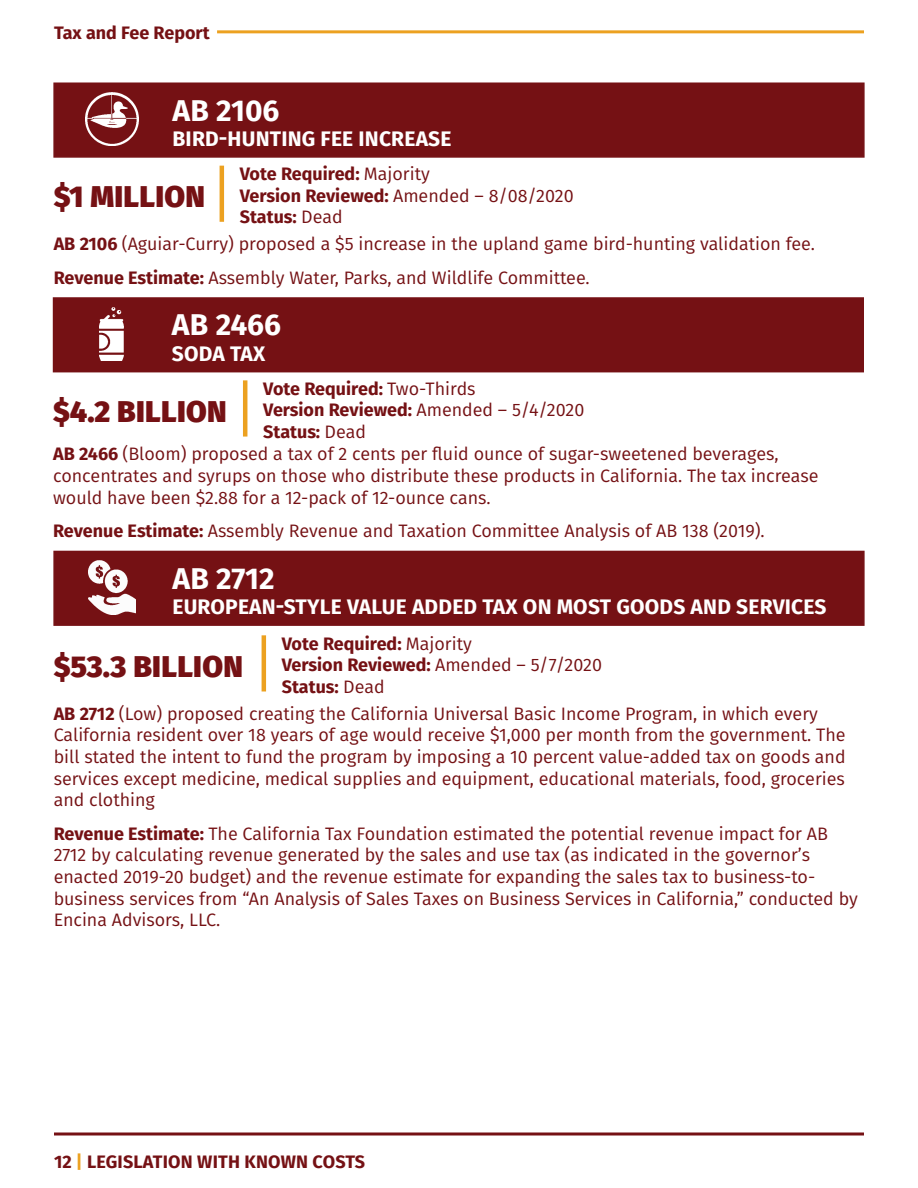
<style>
.page{position:relative;width:918px;height:1188px;background:#fff}
.page>*{position:absolute;margin:0;border:0;box-sizing:border-box;transform-origin:0 0}
.Bill_Write_Ups_Amoun{font:800 30px "Fira Sans";letter-spacing:.01em;color:#751114}
.Bill_Write_Up_Titles{font:700 30px "Fira Sans";color:#fff}
.Bill_Write_Up_Titles-2{font:700 21px "Fira Sans";letter-spacing:.01em;color:#fff}
.t1{font:18px/21.6px "Fira Sans";color:#751114}
.t2{font:700 18px "Fira Sans";color:#751114}
.s1{font-weight:700}
.s2{font-weight:400}
.s3{color:#eca120}
</style>
<div class="page">
<hr style="left:217px;top:30px;width:647px;height:3px;background:#eca120">
<svg style="left:54px;top:1132px;width:810px;height:4px;background:#974c4e"></svg>
<div style="left:53px;top:551px;width:812px;height:75px;background:#751114;border:2px solid #751114"></div>
<img style="left:88px;top:561px;width:48px;height:53px">
<hr style="left:262px;top:635px;width:4px;height:56px;background:#eca120">
<div style="left:53px;top:82px;width:812px;height:76px;background:#751114;border:2px solid #751114"></div>
<img style="left:85px;top:93px;width:54px;height:53px">
<hr style="left:220px;top:166px;width:4px;height:56px;background:#eca120">
<div style="left:53px;top:297px;width:811px;height:75px;background:#751114;border:2px solid #751114"></div>
<img style="left:99px;top:307px;width:24px;height:54px">
<hr style="left:243px;top:380px;width:4px;height:57px;background:#eca120">
<p class="t2" style="left:54px;top:17px;width:157px">Tax and Fee Report</p>
<p class="Bill_Write_Up_Titles" style="left:173px;top:85px;width:109px">AB 2106</p>
<p class="Bill_Write_Up_Titles-2" style="left:172px;top:121px;width:278px">BIRD-HUNTING FEE INCREASE</p>
<p class="Bill_Write_Ups_Amoun" style="left:54px;top:170px;width:153px">$1 MILLION</p>
<p class="t1" style="left:54px;top:233px;width:763px"><span class="s1">AB 2106</span> (Aguiar-Curry) proposed a $5 increase in the upland game bird-hunting validation fee.</p>
<p class="t1" style="left:54px;top:266px;width:538px"><span class="s1">Revenue Estimate:</span> Assembly Water, Parks, and Wildlife Committee.</p>
<p class="t2" style="left:240px;top:159px;width:192px">Vote Required: <span class="s2">Majority</span></p>
<p class="t1" style="left:240px;top:184px;width:335px"><span class="s1">Version Reviewed:</span> Amended – 8/08/2020</p>
<p class="t2" style="left:240px;top:202px;width:104px">Status: <span class="s2">Dead</span></p>
<p class="Bill_Write_Up_Titles" style="left:172px;top:300px;width:111px">AB 2466</p>
<p class="Bill_Write_Up_Titles-2" style="left:172px;top:336px;width:83px">SODA TAX</p>
<p class="Bill_Write_Ups_Amoun" style="left:53px;top:385px;width:175px">$4.2 BILLION</p>
<p class="t1" style="left:53px;top:443px;width:767px"><span class="s1">AB 2466</span> (Bloom) proposed a tax of 2 cents per fluid ounce of sugar-sweetened beverages, concentrates and syrups on those who distribute these products in California. The tax increase would have been $2.88 for a 12-pack of 12-ounce cans.</p>
<p class="t1" style="left:53px;top:520px;width:713px"><span class="s1">Revenue Estimate:</span> Assembly Revenue and Taxation Committee Analysis of AB 138 (2019).</p>
<p class="t2" style="left:263px;top:373px;width:214px">Vote Required: <span class="s2">Two-Thirds</span></p>
<p class="t2" style="left:263px;top:395px;width:323px">Version Reviewed: <span class="s2">Amended – 5/4/2020</span></p>
<p class="t2" style="left:263px;top:416px;width:104px">Status: <span class="s2">Dead</span></p>
<p class="Bill_Write_Up_Titles" style="left:173px;top:553px;width:104px">AB 2712</p>
<p class="Bill_Write_Up_Titles-2" style="left:172px;top:589px;width:254px">EUROPEAN-STYLE VALUE ADDED</p>
<p class="Bill_Write_Up_Titles-2" style="left:482px;top:589px;width:346px">TAX ON MOST GOODS AND SERVICES</p>
<p class="Bill_Write_Ups_Amoun" style="left:54px;top:640px;width:191px">$53.3 BILLION</p>
<p class="t1" style="left:54px;top:702px;width:793px"><span class="s1">AB 2712</span> (Low) proposed creating the California Universal Basic Income Program, in which every California resident over 18 years of age would receive $1,000 per month from the government. The bill stated the intent to fund the program by imposing a 10 percent value-added tax on goods and services except medicine, medical supplies and equipment, educational materials, food, groceries and clothing</p>
<p class="t1" style="left:54px;top:822px;width:806px"><span class="s1">Revenue Estimate:</span> The California Tax Foundation estimated the potential revenue impact for AB 2712 by calculating revenue generated by the sales and use tax (as indicated in the governor’s enacted 2019-20 budget) and the revenue estimate for expanding the sales tax to business-to&shy;business services from “An Analysis of Sales Taxes on Business Services in California,” conducted by Encina Advisors, LLC.</p>
<p class="t2" style="left:282px;top:628px;width:192px">Vote Required: <span class="s2">Majority</span></p>
<p class="t2" style="left:282px;top:650px;width:322px">Version Reviewed: <span class="s2">Amended – 5/7/2020</span></p>
<p class="t2" style="left:282px;top:671px;width:104px">Status: <span class="s2">Dead</span></p>
<p class="t2" style="left:54px;top:1146px;width:110px">12 <span class="s3">|</span> Legislation</p>
<p class="t2" style="left:197px;top:1146px;width:60px">Wit h Kno</p>
<p class="t2" style="left:281px;top:1146px;width:54px">wn Costs</p>
</div>
